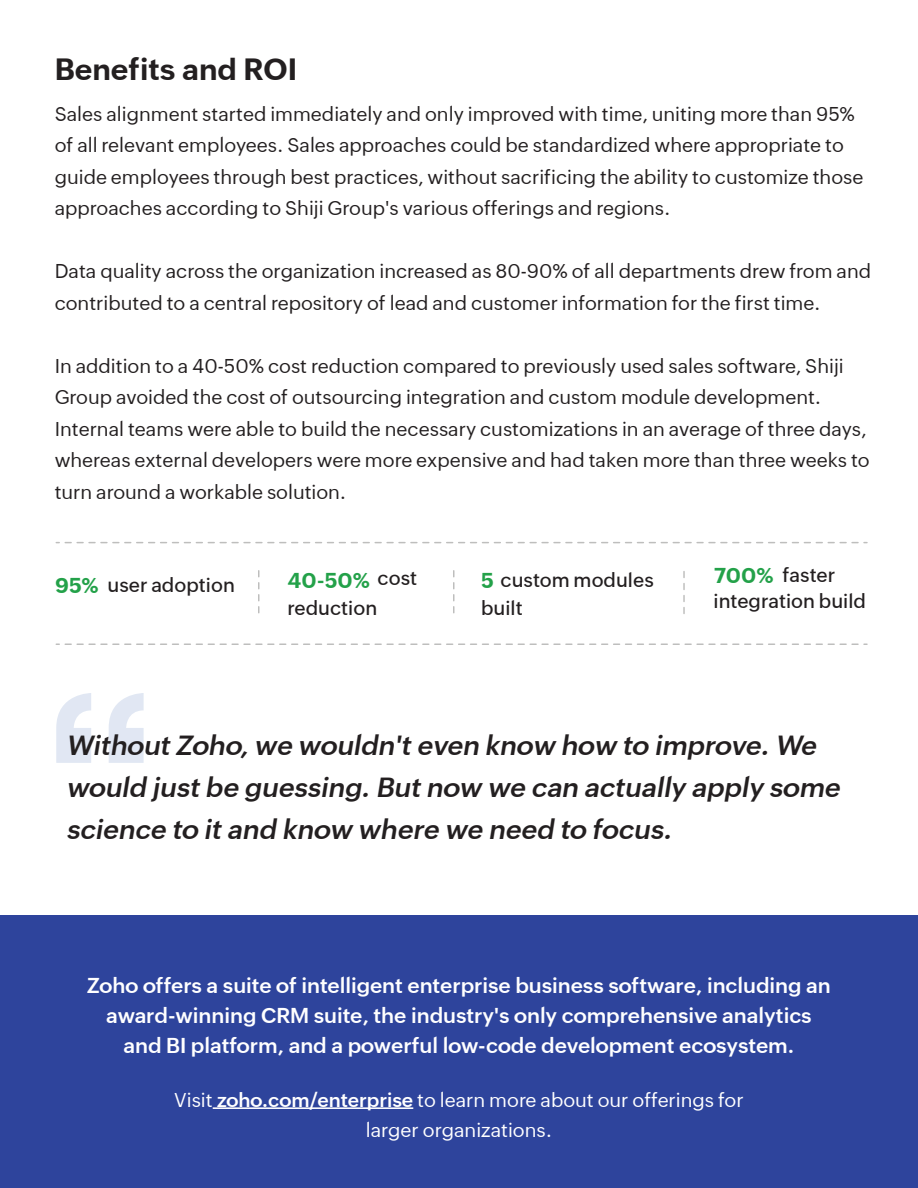
<style>
.page{position:relative;width:918px;height:1188px;background:#fff}
.page>*{position:absolute;margin:0;border:0;box-sizing:border-box;transform-origin:0 0}
.t1{font:700 30px "Zoho Puvi";color:#231f20}
.t2{font:italic 600 27px/42px "Zoho Puvi";color:#231f20}
.t3{font:600 21px/30px "Zoho Puvi";color:#fff;text-align:center}
.t4{font:700 21px "Zoho Puvi";color:#23a149}
.t5{font:19.5px/31.5px "Zoho Puvi";color:#231f20}
.t6{font:19.5px/30px "Zoho Puvi";color:#fff;text-align:center}
.t7{font:500 19.5px "Zoho Puvi";color:#231f20}
.s1{font-weight:700;font-size:21px;color:#23a149}
.s2{font-weight:500;font-size:19.5px;color:#231f20}
.s3{font-weight:600}
</style>
<div class="page">
<svg style="left:56px;top:693px;width:88px;height:70px"></svg>
<div style="left:0;top:915px;width:918px;height:273px;background:#2e449c"></div>
<hr style="left:213px;top:1107px;width:200px;height:2px;background:#fff">
<svg style="left:258px;top:571px;width:2px;height:43px"></svg>
<svg style="left:453px;top:571px;width:1px;height:43px"></svg>
<svg style="left:683px;top:572px;width:2px;height:42px"></svg>
<svg style="left:65px;top:542px;width:802px;height:1px"></svg>
<svg style="left:65px;top:644px;width:802px;height:1px"></svg>
<h1 class="t1" style="left:55px;top:46px;width:244px">Benefits and ROI</h1>
<p class="t5" style="left:55px;top:96px;width:810px">Sales alignment started immediately and only improved with time, uniting more than 95% of all relevant employees. Sales approaches could be standardized where appropriate to guide employees through best practices, without sacrificing the ability to customize those approaches according to Shiji Group's various offerings and regions.</p>
<p class="t5" style="left:55px;top:254px;width:818px">Data quality across the organization increased as 80-90% of all departments drew from and contributed to a central repository of lead and customer information for the first time.</p>
<p class="t5" style="left:55px;top:348px;width:817px">In addition to a 40-50% cost reduction compared to previously used sales software, Shiji Group avoided the cost of outsourcing integration and custom module development.<br>Internal teams were able to build the necessary customizations in an average of three days, whereas external developers were more expensive and had taken more than three weeks to turn around a workable solution.</p>
<p class="t7" style="left:55px;top:570px;width:181px"><span class="s1">95%</span> user adoption</p>
<p class="t4" style="left:288px;top:564px;width:131px">40-50% <span class="s2">cost</span></p>
<p class="t7" style="left:288px;top:594px;width:91px">reduction</p>
<p class="t7" style="left:481px;top:565px;width:174px"><span class="s1">5</span> custom modules</p>
<p class="t7" style="left:481px;top:594px;width:43px">built</p>
<p class="t7" style="left:714px;top:561px;width:123px"><span class="s1">700%</span> faster</p>
<p class="t7" style="left:714px;top:586px;width:154px">integration build</p>
<h2 class="t2" style="left:66px;top:722px;width:775px">Without Zoho, we wouldn't even know how to improve. We would just be guessing. But now we can actually apply some science to it and know where we need to focus.</h2>
<p class="t3" style="left:87px;top:968px;width:745px">Zoho offers a suite of intelligent enterprise business software, including an award-winning CRM suite, the industry's only comprehensive analytics and BI platform, and a powerful low-code development ecosystem.</p>
<p class="t6" style="left:174px;top:1083px;width:571px">Visit <span class="s3">zoho.com/enterprise</span> to learn more about our offerings for larger organizations.</p>
</div>
